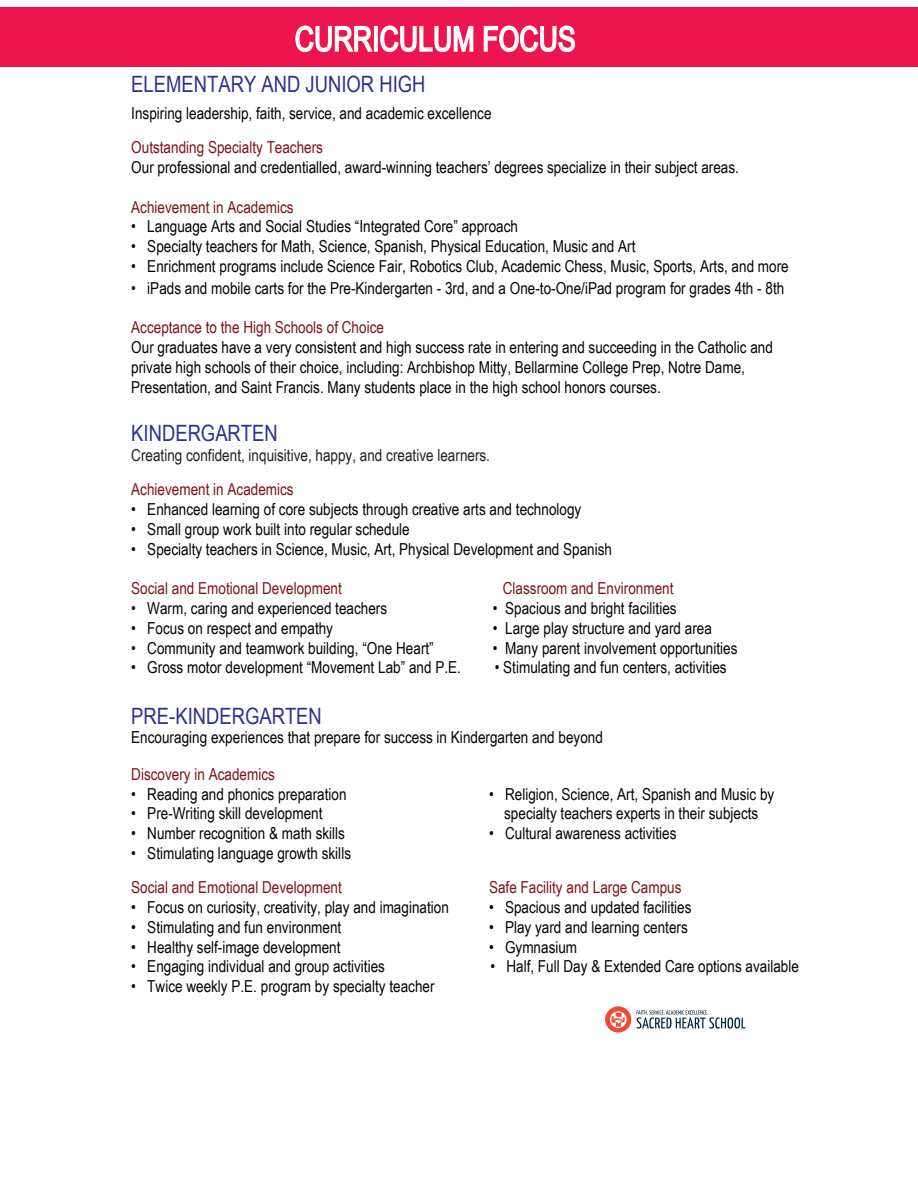
<style>
.page{position:relative;width:918px;height:1188px;background:#fff}
.page>*{position:absolute;margin:0;border:0;box-sizing:border-box;transform-origin:0 0}
.t1{font:33.9px "Arial Narrow";letter-spacing:.005em;color:#fff;scale:.96 1}
.t2{font:22.5px "Arial Narrow";color:#2e3092}
.t3{font:16.5px/19.8px "Arial Narrow";color:#040503}
.t4{font:16.5px "Arial Narrow";color:#7f1315}
.t5{font:16.5px "Arial Narrow";color:#231f20}
</style>
<div class="page">
<div style="left:0;top:7px;width:918px;height:59px;background:#ed154e"></div>
<svg style="left:295px;top:25px;width:179px;height:28px"></svg>
<svg style="left:483px;top:25px;width:93px;height:28px"></svg>
<svg style="left:637px;top:1010px;width:108px;height:19px"></svg>
<svg style="left:605px;top:1006px;width:26px;height:27px"></svg>
<h1 class="t1" style="left:295px;top:14px;width:294px">CURRICULUM FOCUS</h1>
<h2 class="t2" style="left:131px;top:67px;width:296px">ELEMENTARY AND JUNIOR HIGH</h2>
<p class="t3" style="left:131px;top:103px;width:362px">Inspiring leadership, faith, service, and academic excellence</p>
<p class="t4" style="left:131px;top:135px;width:193px">Outstanding Specialty Teachers</p>
<p class="t3" style="left:131px;top:157px;width:609px">Our professional and credentialled, award-winning teachers’ degrees specialize in their subject areas.</p>
<p class="t4" style="left:131px;top:195px;width:164px">Achievement in Academics</p>
<p class="t3" style="left:131px;top:216px;width:388px">• Language Arts and Social Studies “Integrated Core” approach</p>
<p class="t3" style="left:131px;top:236px;width:506px">• Specialty teachers for Math, Science, Spanish, Physical Education, Music and Art</p>
<p class="t3" style="left:131px;top:256px;width:659px">• Enrichment programs include Science Fair, Robotics Club, Academic Chess, Music, Sports, Arts, and more</p>
<p class="t3" style="left:131px;top:277px;width:655px">• iPads and mobile carts for the Pre-Kindergarten - 3rd, and a One-to-One/iPad program for grades 4th - 8th</p>
<p class="t4" style="left:131px;top:315px;width:254px">Acceptance to the High Schools of Choice</p>
<p class="t3" style="left:131px;top:337px;width:643px">Our graduates have a very consistent and high success rate in entering and succeeding in the Catholic and private high schools of their choice, including: Archbishop Mitty, Bellarmine College Prep, Notre Dame,<br>Presentation, and Saint Francis. Many students place in the high school honors courses.</p>
<h2 class="t2" style="left:131px;top:417px;width:148px">KINDERGARTEN</h2>
<p class="t5" style="left:131px;top:443px;width:360px">Creating confident, inquisitive, happy, and creative learners.</p>
<p class="t4" style="left:131px;top:477px;width:164px">Achievement in Academics</p>
<p class="t3" style="left:131px;top:499px;width:452px">• Enhanced learning of core subjects through creative arts and technology</p>
<p class="t3" style="left:131px;top:518px;width:280px">• Small group work built into regular schedule</p>
<p class="t3" style="left:131px;top:538px;width:482px">• Specialty teachers in Science, Music, Art, Physical Development and Spanish</p>
<p class="t4" style="left:131px;top:576px;width:212px">Social and Emotional Development</p>
<p class="t4" style="left:503px;top:576px;width:172px">Classroom and Environment</p>
<p class="t3" style="left:131px;top:598px;width:257px">• Warm, caring and experienced teachers</p>
<p class="t3" style="left:493px;top:598px;width:185px">• Spacious and bright facilities</p>
<p class="t3" style="left:131px;top:617px;width:203px">• Focus on respect and empathy</p>
<p class="t3" style="left:493px;top:617px;width:221px">• Large play structure and yard area</p>
<p class="t3" style="left:131px;top:637px;width:304px">• Community and teamwork building, “One Heart”</p>
<p class="t3" style="left:493px;top:637px;width:246px">• Many parent involvement opportunities</p>
<p class="t3" style="left:131px;top:657px;width:331px">• Gross motor development “Movement Lab” and P.E.</p>
<p class="t3" style="left:495px;top:657px;width:233px">• Stimulating and fun centers, activities</p>
<h2 class="t2" style="left:131px;top:699px;width:192px">PRE-KINDERGARTEN</h2>
<p class="t3" style="left:131px;top:727px;width:473px">Encouraging experiences that prepare for success in Kindergarten and beyond</p>
<p class="t4" style="left:131px;top:762px;width:145px">Discovery in Academics</p>
<p class="t3" style="left:131px;top:783px;width:217px">• Reading and phonics preparation</p>
<p class="t3" style="left:489px;top:783px;width:287px">• Religion, Science, Art, Spanish and Music by</p>
<p class="t3" style="left:131px;top:803px;width:193px">• Pre-Writing skill development</p>
<p class="t3" style="left:504px;top:803px;width:256px">specialty teachers experts in their subjects</p>
<p class="t3" style="left:131px;top:823px;width:215px">• Number recognition &amp; math skills</p>
<p class="t3" style="left:489px;top:823px;width:189px">• Cultural awareness activities</p>
<p class="t3" style="left:131px;top:843px;width:221px">• Stimulating language growth skills</p>
<p class="t4" style="left:131px;top:875px;width:212px">Social and Emotional Development</p>
<p class="t4" style="left:489px;top:875px;width:194px">Safe Facility and Large Campus</p>
<p class="t3" style="left:131px;top:897px;width:319px">• Focus on curiosity, creativity, play and imagination</p>
<p class="t3" style="left:489px;top:897px;width:204px">• Spacious and updated facilities</p>
<p class="t3" style="left:131px;top:916px;width:212px">• Stimulating and fun environment</p>
<p class="t3" style="left:489px;top:916px;width:200px">• Play yard and learning centers</p>
<p class="t3" style="left:131px;top:936px;width:211px">• Healthy self-image development</p>
<p class="t3" style="left:489px;top:936px;width:90px">• Gymnasium</p>
<p class="t3" style="left:131px;top:956px;width:255px">• Engaging individual and group activities</p>
<p class="t3" style="left:490px;top:956px;width:310px">• Half, Full Day &amp; Extended Care options available</p>
<p class="t3" style="left:131px;top:976px;width:305px">• Twice weekly P.E. program by specialty teacher</p>
</div>
